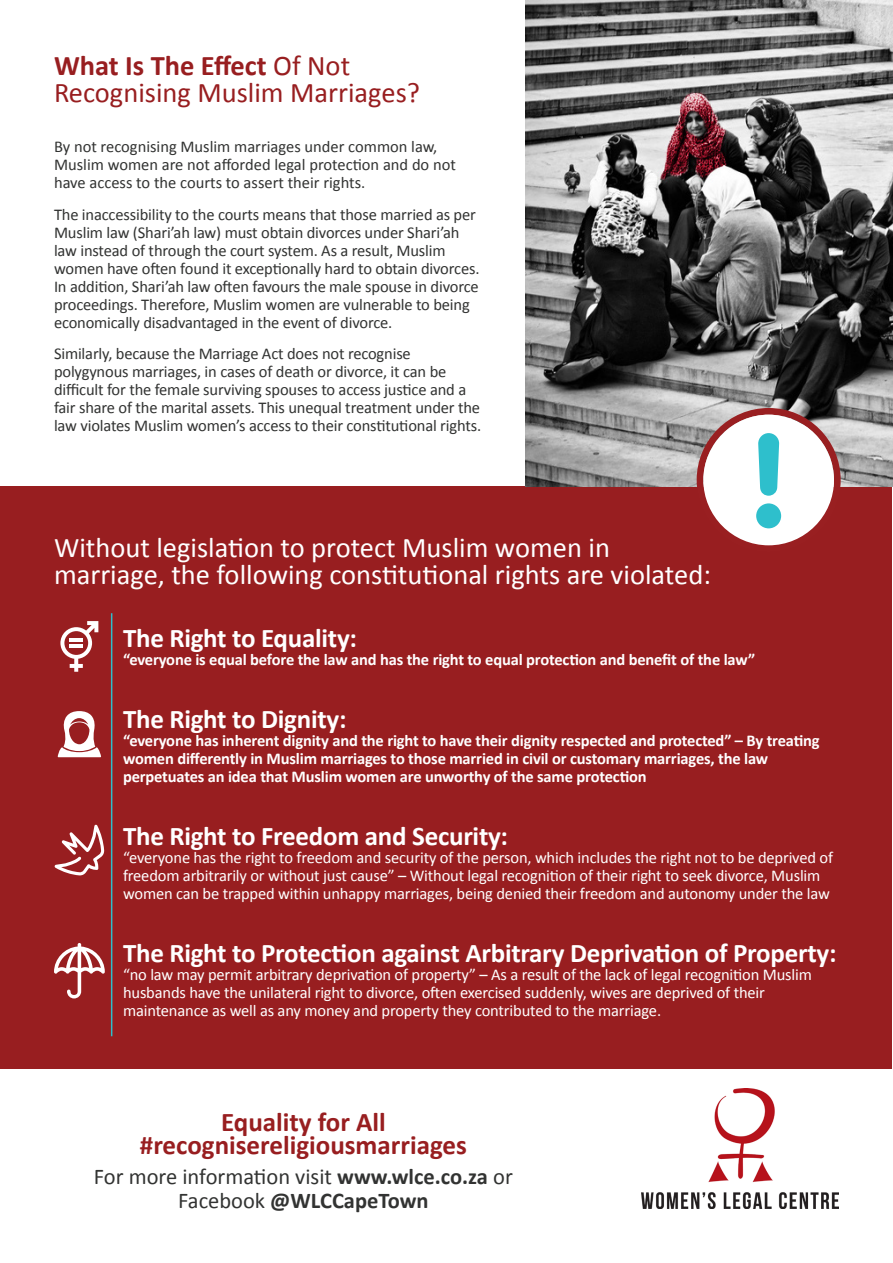
<style>
.page{position:relative;width:893px;height:1263px;background:#fff}
.page>*{position:absolute;margin:0;border:0;box-sizing:border-box;transform-origin:0 0}
.t1{font:28.5px/27px "Calibri";color:#fff}
.t2{font:28.5px/27px "Calibri";color:#981e20}
.t3{font:700 27px "Calibri";letter-spacing:-.01em;color:#fff}
.t4{font:700 27px "Calibri";color:#981e20}
.t5{font:22.5px/24px "Calibri";color:#323332;text-align:center}
.t6{font:16.5px/18px "Calibri";letter-spacing:-.01em;color:#323332}
.t7{font:16.5px/18px "Calibri";letter-spacing:-.01em;color:#fff}
.t8{font:700 16.5px/18px "Calibri";letter-spacing:-.01em;color:#fff}
.s1{font-weight:700}
</style>
<div class="page">
<div style="left:1px;top:486px;width:891px;height:583px;background:#981e20"></div>
<img style="left:526px;top:0;width:367px;height:486px">
<svg style="left:697px;top:408px;width:144px;height:138px"></svg>
<svg style="left:60px;top:621px;width:38px;height:51px"></svg>
<hr style="left:69px;top:638px;width:14px;height:4px;background:#fff">
<hr style="left:69px;top:644px;width:14px;height:4px;background:#fff">
<hr style="left:111px;top:613px;width:1px;height:423px;background:#2dbfcb">
<svg style="left:58px;top:711px;width:43px;height:46px"></svg>
<svg style="left:55px;top:825px;width:49px;height:50px"></svg>
<svg style="left:54px;top:943px;width:51px;height:55px"></svg>
<img style="left:641px;top:1089px;width:198px;height:120px">
<p class="t2" style="left:54px;top:51px;width:368px"><span class="s1">What Is The Effect</span> Of Not<br>Recognising Muslim Marriages?</p>
<p class="t6" style="left:54px;top:137px;width:403px">By not recognising Muslim marriages under common law,<br>Muslim women are not afforded legal protection and do not have access to the courts to assert their rights.</p>
<p class="t6" style="left:54px;top:204px;width:427px">The inaccessibility to the courts means that those married as per Muslim law (Shari’ah law) must obtain divorces under Shari’ah law instead of through the court system. As a result, Muslim women have often found it exceptionally hard to obtain divorces.<br>In addition, Shari’ah law often favours the male spouse in divorce proceedings. Therefore, Muslim women are vulnerable to being economically disadvantaged in the event of divorce.</p>
<p class="t6" style="left:54px;top:344px;width:429px">Similarly, because the Marriage Act does not recognise polygynous marriages, in cases of death or divorce, it can be difficult for the female surviving spouses to access justice and a fair share of the marital assets. This unequal treatment under the law violates Muslim women’s access to their constitutional rights.</p>
<p class="t1" style="left:54px;top:533px;width:658px">Without legislation to protect Muslim women in marriage, the following constitutional rights are violated:</p>
<p class="t3" style="left:123px;top:621px;width:235px">The Right to Equality:</p>
<p class="t8" style="left:123px;top:650px;width:634px">“everyone is equal before the law and has the right to equal protection and benefit of the law”</p>
<p class="t3" style="left:123px;top:702px;width:225px">The Right to Dignity:</p>
<p class="t8" style="left:123px;top:731px;width:698px">“everyone has inherent dignity and the right to have their dignity respected and protected” – By treating women differently in Muslim marriages to those married in civil or customary marriages, the law perpetuates an idea that Muslim women are unworthy of the same protection</p>
<p class="t3" style="left:123px;top:819px;width:387px">The Right to Freedom and Security:</p>
<p class="t7" style="left:123px;top:848px;width:712px">“everyone has the right to freedom and security of the person, which includes the right not to be deprived of freedom arbitrarily or without just cause” – Without legal recognition of their right to seek divorce, Muslim women can be trapped within unhappy marriages, being denied their freedom and autonomy under the law</p>
<p class="t3" style="left:123px;top:936px;width:715px">The Right to Protection against Arbitrary Deprivation of Property:</p>
<p class="t7" style="left:123px;top:965px;width:690px">“no law may permit arbitrary deprivation of property” – As a result of the lack of legal recognition Muslim husbands have the unilateral right to divorce, often exercised suddenly, wives are deprived of their maintenance as well as any money and property they contributed to the marriage.</p>
<p class="t4" style="left:221px;top:1105px;width:166px">Equality for All</p>
<p class="t4" style="left:140px;top:1128px;width:328px">#recognisereligiousmarriages</p>
<p class="t5" style="left:94px;top:1164px;width:420px">For more information visit <span class="s1">www.wlce.co.za</span> or<br>Facebook <span class="s1">@WLCCapeTown</span></p>
</div>
